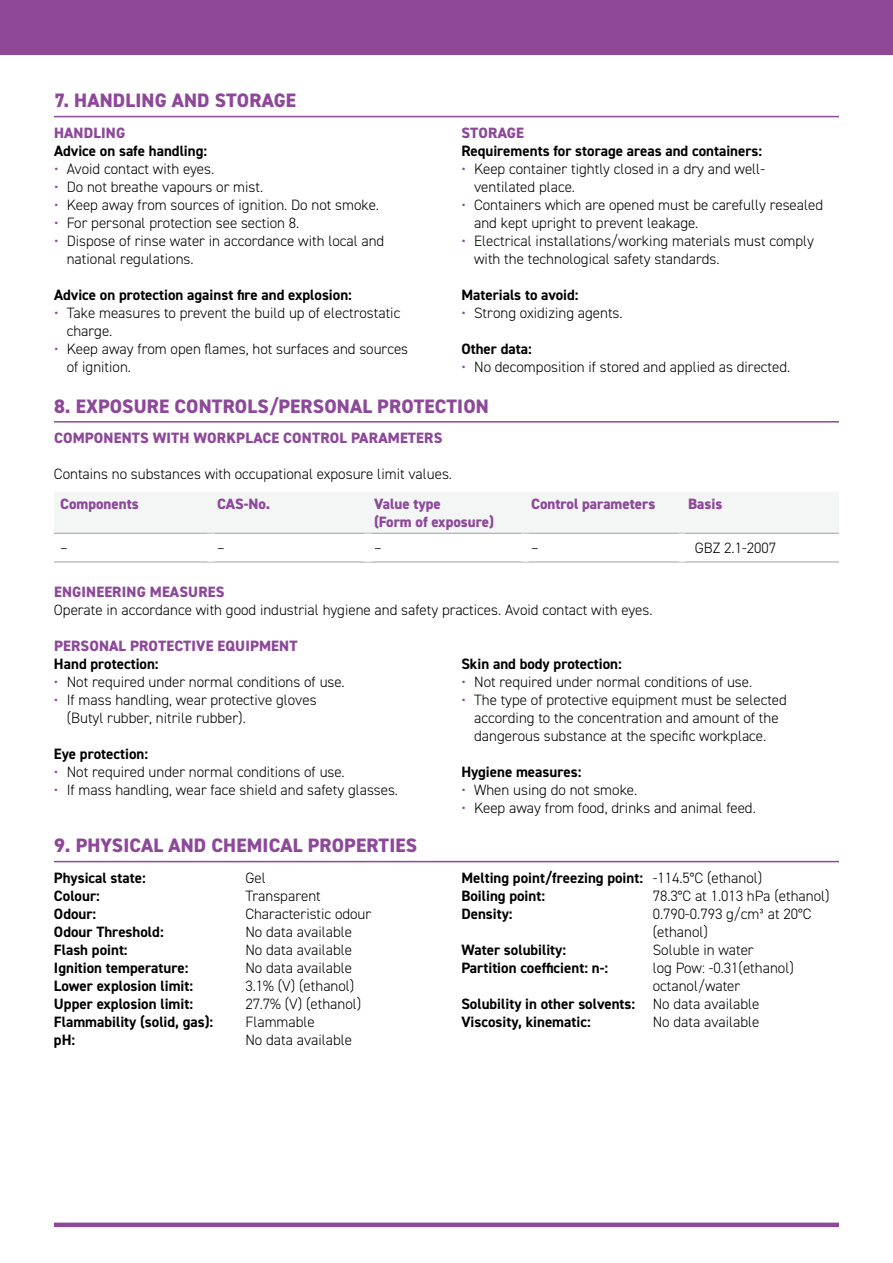
<style>
.page{position:relative;width:893px;height:1263px;background:#fff}
.page>*{position:absolute;margin:0;border:0;box-sizing:border-box;transform-origin:0 0}
.t1{font:800 19.5px "DIN2014";letter-spacing:.01em;color:#8d489a}
.t2{font:300 15px/18px "DIN2014";color:#000}
.t3{font:700 15px/18px "DIN2014";color:#000}
.t4{font:800 15px/18px "DIN2014";letter-spacing:.01em;color:#8d489a}
.s1{color:#8d489a}
.s2{font-weight:300}
</style>
<div class="page">
<div style="left:0;top:0;width:893px;height:54px;background:#8e4896"></div>
<div style="left:54px;top:1222px;width:785px;height:5px;background:#8d489a"></div>
<hr style="left:54px;top:116px;width:785px;height:1px;background:#8d489a">
<hr style="left:54px;top:421px;width:785px;height:2px;background:#8d489a">
<hr style="left:54px;top:861px;width:785px;height:1px;background:#8d489a">
<svg style="left:54px;top:492px;width:785px;height:70px"></svg>
<hr style="left:54px;top:533px;width:157px;height:1px;background:#9ca1a2">
<hr style="left:211px;top:533px;width:157px;height:1px;background:#9ca1a2">
<hr style="left:368px;top:533px;width:157px;height:1px;background:#9ca1a2">
<hr style="left:525px;top:533px;width:157px;height:1px;background:#9ca1a2">
<hr style="left:682px;top:533px;width:157px;height:1px;background:#9ca1a2">
<hr style="left:54px;top:562px;width:157px;height:1px;background:#9ca1a2">
<hr style="left:211px;top:562px;width:157px;height:1px;background:#9ca1a2">
<hr style="left:368px;top:562px;width:157px;height:1px;background:#9ca1a2">
<hr style="left:525px;top:562px;width:157px;height:1px;background:#9ca1a2">
<hr style="left:682px;top:562px;width:157px;height:1px;background:#9ca1a2">
<div style="left:207px;top:534px;width:8px;height:28px;background:#fff"></div>
<div style="left:364px;top:534px;width:8px;height:28px;background:#fff"></div>
<div style="left:521px;top:534px;width:8px;height:28px;background:#fff"></div>
<div style="left:678px;top:534px;width:8px;height:28px;background:#fff"></div>
<h1 class="t1" style="left:54px;top:88px;width:244px">7. HANDLING AND STORAGE</h1>
<p class="t4" style="left:54px;top:124px;width:73px">HANDLING</p>
<p class="t3" style="left:54px;top:142px;width:155px">Advice on safe handling:</p>
<p class="t2" style="left:54px;top:160px;width:162px"><span class="s1">•</span> Avoid contact with eyes.</p>
<p class="t2" style="left:54px;top:178px;width:211px"><span class="s1">•</span> Do not breathe vapours or mist.</p>
<p class="t2" style="left:54px;top:196px;width:327px"><span class="s1">•</span> Keep away from sources of ignition. Do not smoke.</p>
<p class="t2" style="left:54px;top:214px;width:247px"><span class="s1">•</span> For personal protection see section 8.</p>
<p class="t2" style="left:67px;top:232px;width:319px;text-indent:-13px"><span class="s1">•</span> Dispose of rinse water in accordance with local and national regulations.</p>
<p class="t3" style="left:54px;top:286px;width:299px">Advice on protection against fire and explosion:</p>
<p class="t2" style="left:67px;top:304px;width:335px;text-indent:-13px"><span class="s1">•</span> Take measures to prevent the build up of electrostatic charge.</p>
<p class="t2" style="left:67px;top:340px;width:343px;text-indent:-13px"><span class="s1">•</span> Keep away from open flames, hot surfaces and sources of ignition.</p>
<p class="t4" style="left:461px;top:124px;width:64px">STORAGE</p>
<p class="t3" style="left:461px;top:142px;width:302px">Requirements for storage areas and containers:</p>
<p class="t2" style="left:474px;top:160px;width:292px;text-indent:-13px"><span class="s1">•</span> Keep container tightly closed in a dry and well&shy;ventilated place.</p>
<p class="t2" style="left:474px;top:196px;width:351px;text-indent:-13px"><span class="s1">•</span> Containers which are opened must be carefully resealed and kept upright to prevent leakage.</p>
<p class="t2" style="left:474px;top:232px;width:341px;text-indent:-13px"><span class="s1">•</span> Electrical installations/working materials must comply with the technological safety standards.</p>
<p class="t3" style="left:461px;top:286px;width:119px">Materials to avoid:</p>
<p class="t2" style="left:461px;top:304px;width:163px"><span class="s1">•</span> Strong oxidizing agents.</p>
<p class="t3" style="left:461px;top:340px;width:72px">Other data:</p>
<p class="t2" style="left:461px;top:358px;width:330px"><span class="s1">•</span> No decomposition if stored and applied as directed.</p>
<h1 class="t1" style="left:54px;top:393px;width:436px">8. EXPOSURE CONTROLS/PERSONAL PROTECTION</h1>
<p class="t4" style="left:54px;top:429px;width:390px">COMPONENTS WITH WORKPLACE CONTROL PARAMETERS</p>
<p class="t2" style="left:54px;top:465px;width:400px">Contains no substances with occupational exposure limit values.</p>
<p class="t4" style="left:60px;top:495px;width:80px">Components</p>
<p class="t4" style="left:217px;top:495px;width:55px">CAS-No.</p>
<p class="t4" style="left:374px;top:495px;width:121px">Value type<br>(Form of exposure)</p>
<p class="t4" style="left:531px;top:495px;width:126px">Control parameters</p>
<p class="t4" style="left:688px;top:495px;width:36px">Basis</p>
<p class="t2" style="left:60px;top:539px;width:9px">–</p>
<p class="t2" style="left:217px;top:539px;width:9px">–</p>
<p class="t2" style="left:374px;top:539px;width:9px">–</p>
<p class="t2" style="left:531px;top:539px;width:9px">–</p>
<p class="t2" style="left:695px;top:539px;width:83px">GBZ 2.1-2007</p>
<p class="t4" style="left:54px;top:583px;width:172px">ENGINEERING MEASURES</p>
<p class="t2" style="left:54px;top:601px;width:600px">Operate in accordance with good industrial hygiene and safety practices. Avoid contact with eyes.</p>
<p class="t4" style="left:54px;top:637px;width:245px">PERSONAL PROTECTIVE EQUIPMENT</p>
<p class="t3" style="left:54px;top:654px;width:106px">Hand protection:</p>
<p class="t2" style="left:54px;top:673px;width:292px"><span class="s1">•</span> Not required under normal conditions of use.</p>
<p class="t2" style="left:67px;top:691px;width:251px;text-indent:-13px"><span class="s1">•</span> If mass handling, wear protective gloves (Butyl rubber, nitrile rubber).</p>
<p class="t3" style="left:54px;top:744px;width:96px">Eye protection:</p>
<p class="t2" style="left:54px;top:763px;width:292px"><span class="s1">•</span> Not required under normal conditions of use.</p>
<p class="t2" style="left:54px;top:781px;width:346px"><span class="s1">•</span> If mass handling, wear face shield and safety glasses.</p>
<p class="t3" style="left:461px;top:654px;width:162px">Skin and body protection:</p>
<p class="t2" style="left:461px;top:673px;width:292px"><span class="s1">•</span> Not required under normal conditions of use.</p>
<p class="t2" style="left:461px;top:691px;width:327px;text-align:center"><span class="s1">•</span> The type of protective equipment must be selected according to the concentration and amount of the dangerous substance at the specific workplace.</p>
<p class="t3" style="left:461px;top:762px;width:122px">Hygiene measures:</p>
<p class="t2" style="left:461px;top:781px;width:177px"><span class="s1">•</span> When using do not smoke.</p>
<p class="t2" style="left:461px;top:799px;width:296px"><span class="s1">•</span> Keep away from food, drinks and animal feed.</p>
<h1 class="t1" style="left:54px;top:833px;width:365px">9. PHYSICAL AND CHEMICAL PROPERTIES</h1>
<p class="t3" style="left:54px;top:868px;width:93px">Physical state:</p>
<p class="t2" style="left:245px;top:869px;width:22px">Gel</p>
<p class="t3" style="left:54px;top:886px;width:47px">Colour:</p>
<p class="t2" style="left:245px;top:887px;width:77px">Transparent</p>
<p class="t3" style="left:54px;top:904px;width:44px">Odour:</p>
<p class="t2" style="left:245px;top:905px;width:127px">Characteristic odour</p>
<p class="t3" style="left:54px;top:922px;width:111px">Odour Threshold:</p>
<p class="t2" style="left:245px;top:923px;width:108px">No data available</p>
<p class="t3" style="left:54px;top:940px;width:75px">Flash point:</p>
<p class="t2" style="left:245px;top:941px;width:108px">No data available</p>
<p class="t3" style="left:54px;top:958px;width:136px">Ignition temperature:</p>
<p class="t2" style="left:245px;top:959px;width:108px">No data available</p>
<p class="t3" style="left:54px;top:976px;width:141px">Lower explosion limit:</p>
<p class="t2" style="left:245px;top:977px;width:111px">3.1% (V) (ethanol)</p>
<p class="t3" style="left:54px;top:994px;width:141px">Upper explosion limit:</p>
<p class="t2" style="left:245px;top:995px;width:118px">27.7% (V) (ethanol)</p>
<p class="t3" style="left:54px;top:1012px;width:161px">Flammability (solid, gas):</p>
<p class="t2" style="left:245px;top:1013px;width:71px">Flammable</p>
<p class="t3" style="left:54px;top:1030px;width:23px">pH:</p>
<p class="t2" style="left:245px;top:1031px;width:108px">No data available</p>
<p class="t3" style="left:461px;top:868px;width:302px">Melting point/freezing point: <span class="s2">-114.5°C (ethanol)<br></span>Boiling point:</p>
<p class="t2" style="left:653px;top:887px;width:178px">78.3°C at 1.013 hPa (ethanol)</p>
<p class="t3" style="left:461px;top:904px;width:53px">Density:</p>
<p class="t2" style="left:653px;top:905px;width:160px">0.790-0.793 g/cm³ at 20°C (ethanol)</p>
<p class="t3" style="left:461px;top:940px;width:106px">Water solubility:</p>
<p class="t2" style="left:653px;top:941px;width:103px">Soluble in water</p>
<p class="t3" style="left:461px;top:958px;width:148px">Partition coefficient: n-:</p>
<p class="t2" style="left:653px;top:959px;width:143px">log Pow: -0.31(ethanol)</p>
<p class="t2" style="left:653px;top:977px;width:89px">octanol/water</p>
<p class="t3" style="left:461px;top:994px;width:300px">Solubility in other solvents: <span class="s2">No data available</span></p>
<p class="t3" style="left:461px;top:1012px;width:131px">Viscosity, kinematic:</p>
<p class="t2" style="left:653px;top:1013px;width:108px">No data available</p>
</div>
